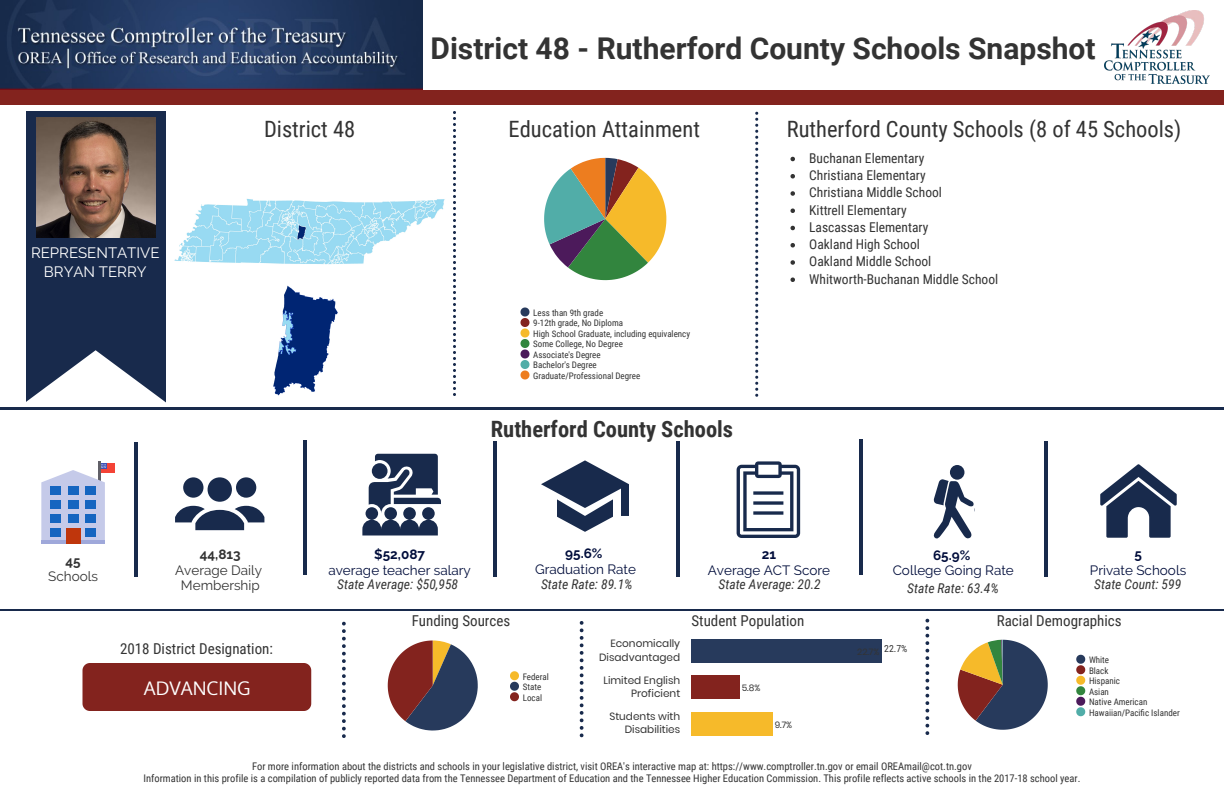
<style>
.page{position:relative;width:1224px;height:792px;background:#fff}
.page>*{position:absolute;margin:0;border:0;box-sizing:border-box;transform-origin:0 0}
.t1{font:700 30px "Roboto";color:#333}
.t2{font:22.5px "Roboto Condensed";color:#333}
.t3{font:700 22.5px "Roboto Condensed";color:#333}
.t4{font:18.8px "Oxygen";color:#fff}
.t5{font:15px "Roboto Condensed";color:#333}
.t6{font:15px/18.8px "Raleway";color:#fff;text-align:center}
.t7{font:13.5px/17.2px "Roboto Condensed";color:#333}
.t8{font:italic 13.5px "Roboto Condensed";color:#333}
.t9{font:13.5px "Raleway";color:#010d3b}
.t10{font:13.5px/15.8px "Raleway";color:#333;text-align:center}
.t11{font:700 13.5px "Raleway";color:#010d3b}
.t12{font:700 13.5px "Raleway";color:#333}
.t13{font:10.5px/12px "Roboto Condensed";color:#333;text-align:center}
.t14{font:10.5px/13.5px "Poppins";color:#333;text-align:right}
.t15{font:9.8px "Roboto Condensed";color:#333}
.t16{font:9px/10.5px "Roboto Condensed";color:#333}
.t17{font:9px "Poppins";color:#333}
</style>
<div class="page">
<svg style="left:790px;top:157px;width:5px;height:4px"></svg>
<svg style="left:790px;top:174px;width:5px;height:4px"></svg>
<svg style="left:790px;top:191px;width:5px;height:5px"></svg>
<svg style="left:790px;top:208px;width:5px;height:5px"></svg>
<svg style="left:790px;top:226px;width:5px;height:4px"></svg>
<svg style="left:790px;top:243px;width:5px;height:5px"></svg>
<svg style="left:790px;top:260px;width:5px;height:5px"></svg>
<svg style="left:790px;top:278px;width:5px;height:4px"></svg>
<div style="left:26px;top:111px;width:140px;height:385px;background:#182a4c"></div>
<div style="left:692px;top:639px;width:190px;height:24px;background:#273a5c"></div>
<div style="left:692px;top:675px;width:48px;height:24px;background:#83231e"></div>
<div style="left:692px;top:712px;width:81px;height:24px;background:#f6ba2a"></div>
<hr style="left:303px;top:440px;width:4px;height:135px;background:#182a4c">
<hr style="left:0;top:610px;width:1224px;height:1px;background:#182a4c">
<svg style="left:926px;top:619px;width:3px;height:116px"></svg>
<svg style="left:580px;top:621px;width:4px;height:116px"></svg>
<svg style="left:388px;top:640px;width:90px;height:91px"></svg>
<svg style="left:510px;top:671px;width:9px;height:30px"></svg>
<svg style="left:958px;top:640px;width:90px;height:90px"></svg>
<svg style="left:1076px;top:655px;width:9px;height:61px"></svg>
<hr style="left:0;top:407px;width:1224px;height:3px;background:#182a4c">
<svg style="left:541px;top:460px;width:88px;height:72px"></svg>
<svg style="left:737px;top:461px;width:63px;height:77px"></svg>
<svg style="left:934px;top:465px;width:41px;height:73px"></svg>
<hr style="left:493px;top:441px;width:4px;height:136px;background:#182a4c">
<hr style="left:860px;top:439px;width:3px;height:136px;background:#182a4c">
<hr style="left:676px;top:441px;width:4px;height:136px;background:#182a4c">
<svg style="left:362px;top:454px;width:79px;height:82px"></svg>
<hr style="left:1044px;top:441px;width:4px;height:136px;background:#182a4c">
<svg style="left:1100px;top:464px;width:77px;height:74px"></svg>
<img style="left:0;top:0;width:422px;height:90px">
<svg style="left:26px;top:350px;width:238px;height:191px"></svg>
<hr style="left:41px;top:541px;width:64px;height:3px;background:#9fa8da">
<div style="left:66px;top:528px;width:14px;height:16px;background:#bf360c"></div>
<div style="left:85px;top:514px;width:11px;height:9px;background:#1565c0"></div>
<div style="left:68px;top:514px;width:10px;height:9px;background:#1565c0"></div>
<div style="left:50px;top:514px;width:11px;height:9px;background:#1565c0"></div>
<div style="left:85px;top:528px;width:11px;height:9px;background:#1565c0"></div>
<div style="left:50px;top:528px;width:11px;height:9px;background:#1565c0"></div>
<div style="left:85px;top:500px;width:11px;height:9px;background:#1565c0"></div>
<div style="left:68px;top:500px;width:10px;height:9px;background:#1565c0"></div>
<div style="left:50px;top:500px;width:11px;height:9px;background:#1565c0"></div>
<div style="left:85px;top:486px;width:11px;height:9px;background:#1565c0"></div>
<div style="left:68px;top:486px;width:10px;height:9px;background:#1565c0"></div>
<div style="left:50px;top:486px;width:11px;height:9px;background:#1565c0"></div>
<hr style="left:134px;top:442px;width:4px;height:135px;background:#182a4c">
<svg style="left:342px;top:622px;width:4px;height:116px"></svg>
<div style="left:0;top:90px;width:1224px;height:14px;background:#83231e"></div>
<svg style="left:453px;top:111px;width:3px;height:285px"></svg>
<svg style="left:755px;top:112px;width:3px;height:285px"></svg>
<svg style="left:544px;top:158px;width:122px;height:122px"></svg>
<svg style="left:520px;top:308px;width:10px;height:72px"></svg>
<div style="left:82px;top:663px;width:229px;height:48px;background:#83231e"></div>
<img style="left:174px;top:198px;width:271px;height:67px">
<img style="left:218px;top:285px;width:120px;height:113px">
<img style="left:36px;top:118px;width:120px;height:120px">
<img style="left:1104px;top:11px;width:106px;height:72px">
<h1 class="t1" style="left:430px;top:27px;width:667px">District 48 - Rutherford County Schools Snapshot</h1>
<h3 class="t6" style="left:31px;top:243px;width:130px">REPRESENTATIVE<br>BRYAN TERRY</h3>
<h2 class="t2" style="left:264px;top:113px;width:93px">District 48</h2>
<h2 class="t2" style="left:508px;top:113px;width:193px">Education Attainment</h2>
<h2 class="t2" style="left:787px;top:113px;width:396px">Rutherford County Schools (8 of 45 Schools)</h2>
<p class="t16" style="left:533px;top:307px;width:158px">Less than 9th grade<br>9-12th grade, No Diploma<br>High School Graduate, including equivalency<br>Some College, No Degree<br>Associate's Degree<br>Bachelor's Degree<br>Graduate/Professional Degree</p>
<h2 class="t3" style="left:491px;top:413px;width:244px">Rutherford County Schools</h2>
<p class="t7" style="left:809px;top:149px;width:191px">Buchanan Elementary<br>Christiana Elementary<br>Christiana Middle School<br>Kittrell Elementary<br>Lascassas Elementary<br>Oakland High School<br>Oakland Middle School<br>Whitworth-Buchanan Middle School</p>
<p class="t12" style="left:66px;top:553px;width:17px">45</p>
<p class="t10" style="left:48px;top:569px;width:51px">Schools</p>
<p class="t12" style="left:200px;top:546px;width:42px">44,813</p>
<p class="t10" style="left:175px;top:562px;width:88px">Average Daily<br>Membership</p>
<p class="t11" style="left:374px;top:546px;width:52px">$52,087</p>
<p class="t9" style="left:328px;top:562px;width:144px">average teacher salary</p>
<p class="t11" style="left:565px;top:546px;width:39px">95.6%</p>
<p class="t9" style="left:535px;top:561px;width:102px">Graduation Rate</p>
<p class="t11" style="left:933px;top:547px;width:39px">65.9%</p>
<p class="t9" style="left:893px;top:563px;width:123px">College Going Rate</p>
<p class="t11" style="left:762px;top:546px;width:16px">21</p>
<p class="t9" style="left:708px;top:562px;width:124px">Average ACT Score</p>
<p class="t11" style="left:1134px;top:546px;width:9px">5</p>
<p class="t9" style="left:1090px;top:562px;width:98px">Private Schools</p>
<p class="t8" style="left:337px;top:574px;width:122px">State Average: $50,958</p>
<p class="t8" style="left:541px;top:574px;width:93px">State Rate: 89.1%</p>
<p class="t8" style="left:719px;top:574px;width:104px">State Average: 20.2</p>
<p class="t8" style="left:907px;top:578px;width:93px">State Rate: 63.4%</p>
<p class="t8" style="left:1094px;top:574px;width:88px">State Count: 599</p>
<h3 class="t5" style="left:412px;top:610px;width:100px">Funding Sources</h3>
<h3 class="t5" style="left:692px;top:610px;width:114px">Student Population</h3>
<h3 class="t5" style="left:997px;top:610px;width:126px">Racial Demographics</h3>
<h3 class="t5" style="left:120px;top:638px;width:154px">2018 District Designation:</h3>
<h3 class="t4" style="left:144px;top:675px;width:108px">ADVANCING</h3>
<p class="t16" style="left:523px;top:671px;width:28px">Federal<br>State<br>Local</p>
<p class="t14" style="left:599px;top:637px;width:83px">Economically<br>Disadvantaged</p>
<p class="t14" style="left:603px;top:673px;width:78px">Limited English<br>Proficient</p>
<p class="t14" style="left:609px;top:710px;width:72px">Students with<br>Disabilities</p>
<p class="t17" style="left:742px;top:682px;width:20px">5.8%</p>
<p class="t17" style="left:775px;top:719px;width:19px">9.7%</p>
<p class="t15" style="left:884px;top:641px;width:25px">22.7%</p>
<p class="t17" style="left:857px;top:646px;width:24px">22.7%</p>
<p class="t16" style="left:1089px;top:654px;width:92px">White<br>Black<br>Hispanic<br>Asian<br>Native American<br>Hawaiian/Pacific Islander</p>
<p class="t13" style="left:143px;top:760px;width:939px">For more information about the districts and schools in your legislative district, visit OREA's interactive map at: https://www.comptroller.tn.gov or email OREAmail@cot.tn.gov<br>Information in this profile is a compilation of publicly reported data from the Tennessee Department of Education and the Tennessee Higher Education Commission. This profile reflects active schools in the 2017-18 school year.</p>
</div>
